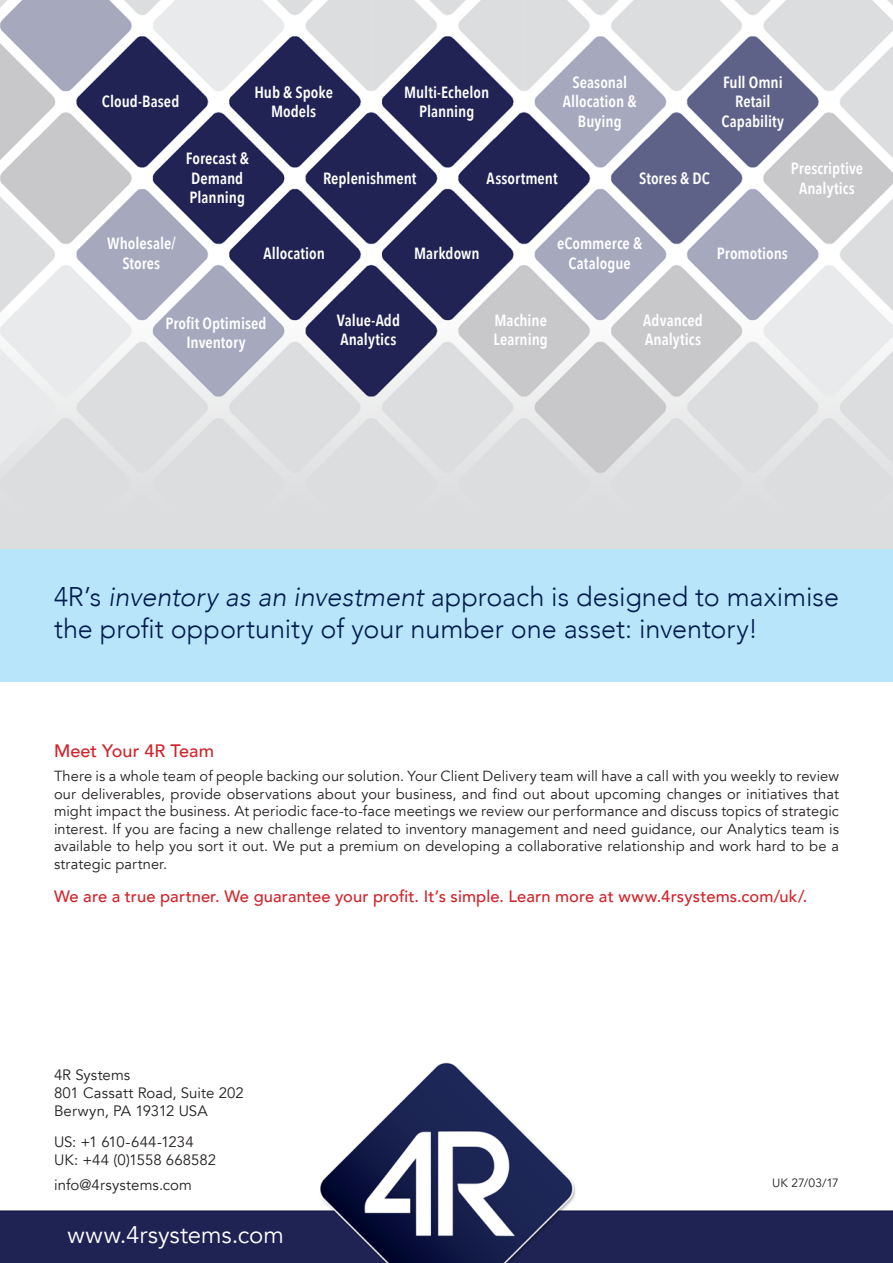
<style>
.page{position:relative;width:893px;height:1263px;background:#fff}
.page>*{position:absolute;margin:0;border:0;box-sizing:border-box;transform-origin:0 0}
.BODY_TEXT{font:300 27px/32.4px "Avenir";color:#001c4e}
.BODY_TEXT-2{font:24px "Avenir";color:#fff}
.SUBHEAD{font:500 18px "Avenir";color:#d1232a}
.BODY_TEXT-3{font:500 16.5px "Avenir";letter-spacing:.005em;color:#d1232a}
.BODY_TEXT-4{font:600 16.2px/19.5px "Avenir Next Condensed";color:#fff;text-align:center}
.BODY_TEXT-5{font:15px "Avenir";letter-spacing:.005em;color:#231f20}
.BODY_TEXT-6{font:14.7px/17.5px "Avenir";letter-spacing:.005em;color:#231f20;text-align:justify}
.BODY_TEXT-7{font:12px "Avenir";letter-spacing:.005em;color:#231f20}
.s1{font-style:italic}
</style>
<div class="page">
<img style="left:0;top:0;width:893px;height:1263px">
<div style="left:0;top:549px;width:893px;height:133px;background:#b9e5fa"></div>
<svg style="left:308px;top:1051px;width:277px;height:212px"></svg>
<p class="BODY_TEXT-4" style="left:102px;top:91px;width:79px">Cloud-Based</p>
<p class="BODY_TEXT-4" style="left:254px;top:82px;width:80px">Hub &amp; Spoke<br>Models</p>
<p class="BODY_TEXT-4" style="left:404px;top:82px;width:87px">Multi-Echelon<br>Planning</p>
<p class="BODY_TEXT-4" style="left:563px;top:72px;width:75px">Seasonal<br>Allocation &amp;<br>Buying</p>
<p class="BODY_TEXT-4" style="left:722px;top:72px;width:64px">Full Omni<br>Retail<br>Capability</p>
<p class="BODY_TEXT-4" style="left:186px;top:149px;width:65px;text-align:left">Forecast &amp;<br>Demand<br>Planning</p>
<p class="BODY_TEXT-4" style="left:323px;top:168px;width:95px">Replenishment</p>
<p class="BODY_TEXT-4" style="left:487px;top:168px;width:73px">Assortment</p>
<p class="BODY_TEXT-4" style="left:639px;top:168px;width:72px">Stores &amp; DC</p>
<p class="BODY_TEXT-4" style="left:791px;top:158px;width:74px">Prescriptive<br>Analytics</p>
<p class="BODY_TEXT-4" style="left:107px;top:234px;width:70px">Wholesale/<br>Stores</p>
<p class="BODY_TEXT-4" style="left:557px;top:234px;width:87px">eCommerce &amp;<br>Catalogue</p>
<p class="BODY_TEXT-4" style="left:263px;top:243px;width:63px">Allocation</p>
<p class="BODY_TEXT-4" style="left:414px;top:243px;width:67px">Markdown</p>
<p class="BODY_TEXT-4" style="left:717px;top:243px;width:72px">Promotions</p>
<p class="BODY_TEXT-4" style="left:166px;top:313px;width:103px">Profit Optimised<br>Inventory</p>
<p class="BODY_TEXT-4" style="left:337px;top:310px;width:65px;text-align:left">Value-Add<br>Analytics</p>
<p class="BODY_TEXT-4" style="left:494px;top:310px;width:56px;text-align:left">Machine<br>Learning</p>
<p class="BODY_TEXT-4" style="left:643px;top:310px;width:61px;text-align:left">Advanced<br>Analytics</p>
<p class="BODY_TEXT" style="left:54px;top:580px;width:786px">4R’s <span class="s1">inventory as an investment</span> approach is designed to maximise the profit opportunity of your number one asset: inventory!</p>
<p class="SUBHEAD" style="left:54px;top:735px;width:162px">Meet Your 4R Team</p>
<p class="BODY_TEXT-6" style="left:54px;top:767px;width:786px">There is a whole team of people backing our solution. Your Client Delivery team will have a call with you weekly to review our deliverables, provide observations about your business, and find out about upcoming changes or initiatives that might impact the business. At periodic face-to-face meetings we review our performance and discuss topics of strategic interest. If you are facing a new challenge related to inventory management and need guidance, our Analytics team is available to help you sort it out. We put a premium on developing a collaborative relationship and work hard to be a strategic partner.</p>
<p class="BODY_TEXT-3" style="left:54px;top:882px;width:755px">We are a true partner. We guarantee your profit. It’s simple. Learn more at www.4rsystems.com/uk/.</p>
<p class="BODY_TEXT-5" style="left:54px;top:1066px;width:78px">4R Systems</p>
<p class="BODY_TEXT-5" style="left:54px;top:1084px;width:191px">801 Cassatt Road, Suite 202</p>
<p class="BODY_TEXT-5" style="left:54px;top:1102px;width:155px">Berwyn, PA 19312 USA</p>
<p class="BODY_TEXT-5" style="left:54px;top:1133px;width:141px">US: +1 610-644-1234</p>
<p class="BODY_TEXT-5" style="left:54px;top:1151px;width:164px">UK: +44 (0)1558 668582</p>
<p class="BODY_TEXT-5" style="left:54px;top:1176px;width:140px">info@4rsystems.com</p>
<p class="BODY_TEXT-2" style="left:68px;top:1221px;width:218px">www.4rsystems.com</p>
<p class="BODY_TEXT-7" style="left:772px;top:1175px;width:68px">UK 27/03/17</p>
</div>
